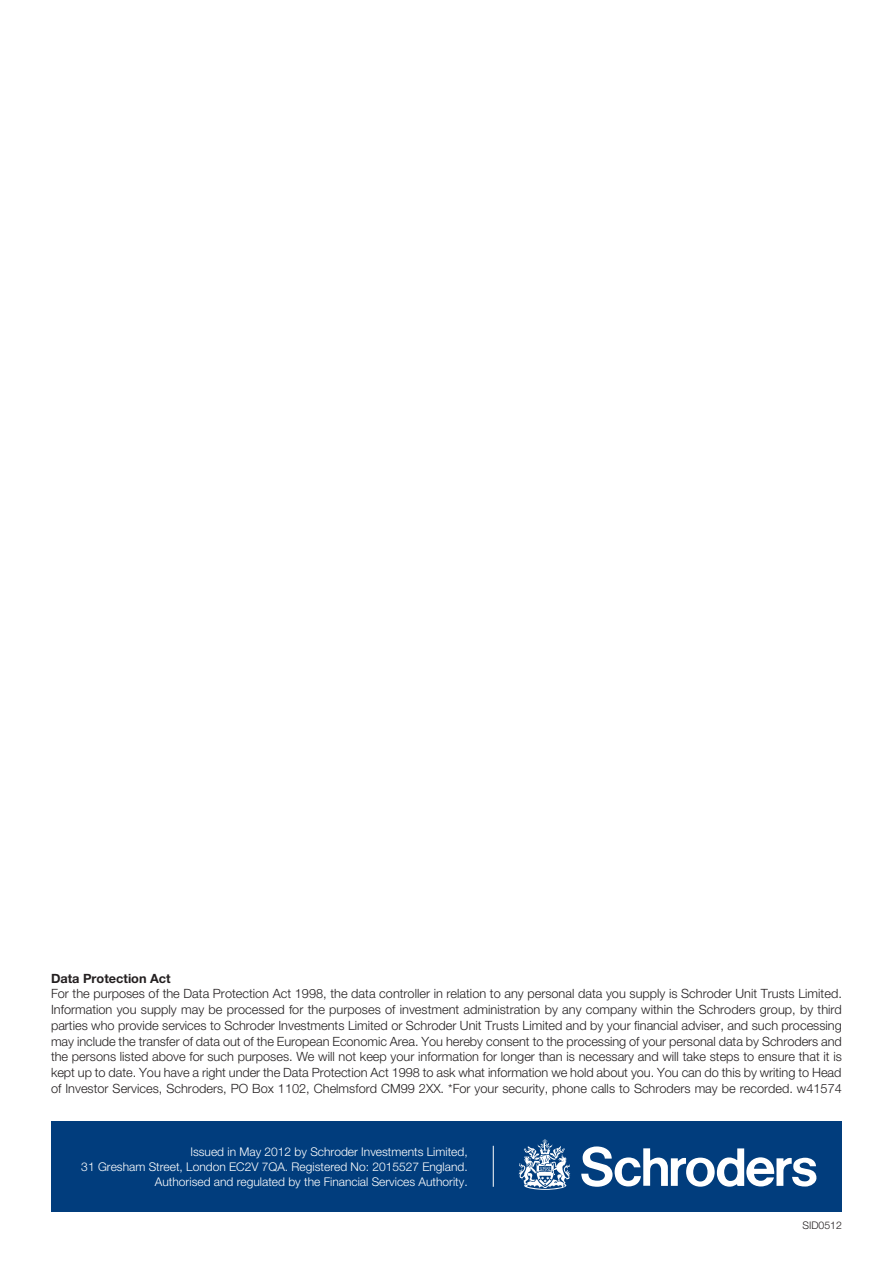
<style>
.page{position:relative;width:893px;height:1263px;background:#fff}
.page>*{position:absolute;margin:0;border:0;box-sizing:border-box;transform-origin:0 0}
.t1{font:300 12.75px/15.8px "Helvetica Neue";color:#231f20;text-align:justify}
.t2{font:700 12.75px "Helvetica Neue";color:#231f20}
.t3{font:300 12px/15px "Helvetica Neue";color:#fff;text-align:right}
._09_STOCK_CODES{font:300 10.5px "Helvetica Neue";color:#231f20}
</style>
<div class="page">
<div style="left:51px;top:1122px;width:791px;height:90px;background:#013d7d"></div>
<svg style="left:581px;top:1146px;width:235px;height:41px"></svg>
<svg style="left:519px;top:1139px;width:51px;height:51px"></svg>
<hr style="left:493px;top:1146px;width:1px;height:41px;background:#fff">
<p class="t2" style="left:51px;top:970px;width:121px">Data Protection Act</p>
<p class="t1" style="left:51px;top:985px;width:792px">For the purposes of the Data Protection Act 1998, the data controller in relation to any personal data you supply is Schroder Unit Trusts Limited.<br>Information you supply may be processed for the purposes of investment administration by any company within the Schroders group, by third parties who provide services to Schroder Investments Limited or Schroder Unit Trusts Limited and by your financial adviser, and such processing may include the transfer of data out of the European Economic Area. You hereby consent to the processing of your personal data by Schroders and the persons listed above for such purposes. We will not keep your information for longer than is necessary and will take steps to ensure that it is kept up to date. You have a right under the Data Protection Act 1998 to ask what information we hold about you. You can do this by writing to Head of Investor Services, Schroders, PO Box 1102, Chelmsford CM99 2XX. *For your security, phone calls to Schroders may be recorded. w41574</p>
<p class="t3" style="left:190px;top:1144px;width:279px">Issued in May 2012 by Schroder Investments Limited,</p>
<p class="t3" style="left:81px;top:1159px;width:388px">31 Gresham Street, London EC2V 7QA. Registered No: 2015527 England.<br>Authorised and regulated by the Financial Services Authority.</p>
<p class="_09_STOCK_CODES" style="left:802px;top:1218px;width:41px">SID0512</p>
</div>
